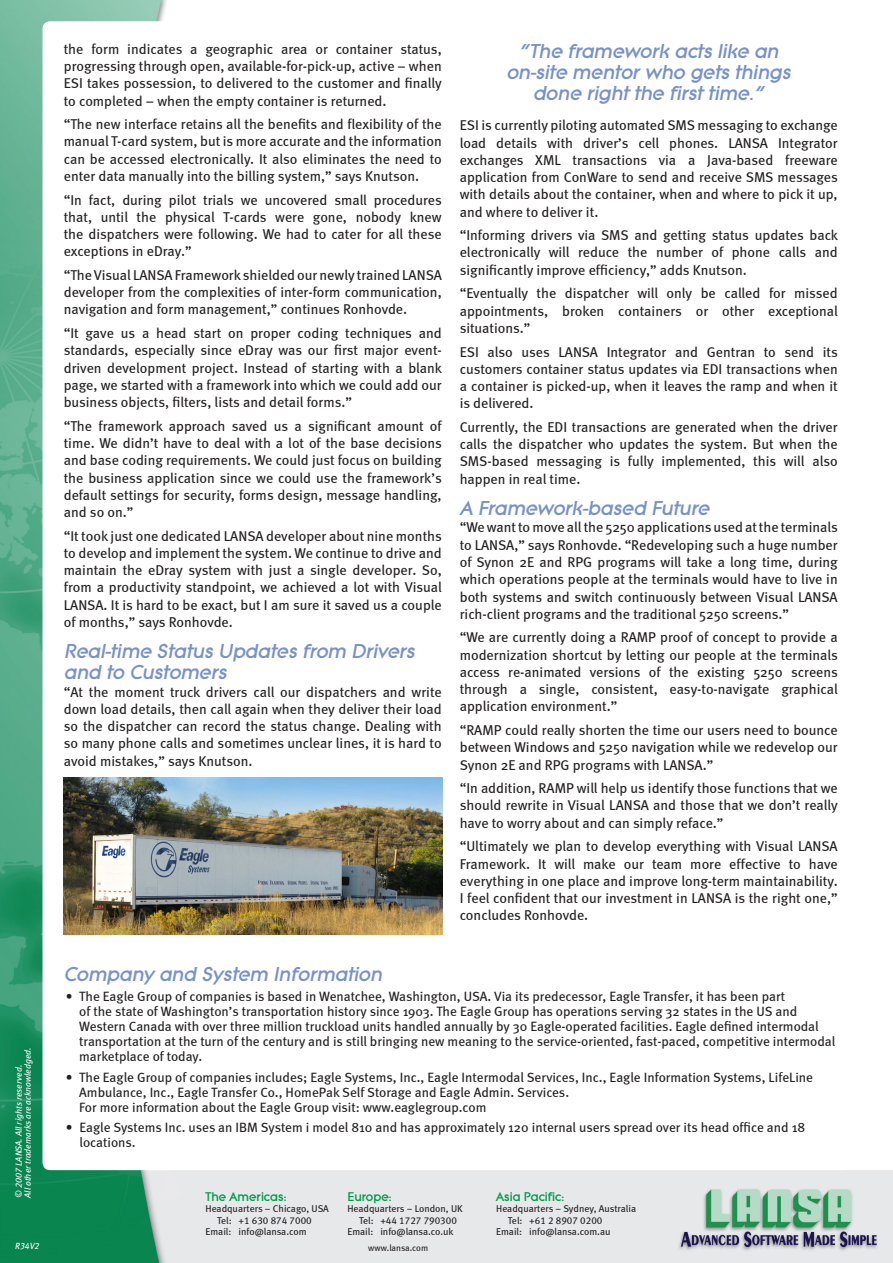
<style>
.page{position:relative;width:893px;height:1263px;background:#fff}
.page>*{position:absolute;margin:0;border:0;box-sizing:border-box;transform-origin:0 0}
.t1{font:italic 800 21px/21px "Litera EF";color:#7792c7}
.t2{font:14.25px/17.2px "Meta";color:#231f20;text-align:justify}
.t3{font:13.5px/15px "Meta";color:#231f20}
.t4{font:800 13.2px "Litera EF";color:#009a4d}
.t5{font:9.9px "Meta Book LF";color:#231f20}
.t6{font:italic 9px/9px "Meta Book LF";color:#fff}
.t7{font:9px "Meta Book LF";letter-spacing:-.005em;color:#231f20}
.t8{font:italic 9px "Meta Book LF";color:#fff;scale:.96 1}
</style>
<div class="page">
<img style="left:0;top:0;width:893px;height:1263px">
<div style="left:43px;top:21px;width:807px;height:1149px;background:#fff;border-radius:8px"></div>
<img style="left:64px;top:777px;width:378px;height:158px">
<p class="t6" style="left:14px;top:1197px;width:152px;rotate:-90deg">© 2007 LANSA. All rights reserved.<br>All other trademarks are acknowledged.</p>
<p class="t8" style="left:15px;top:1240px;width:29px">R34V2</p>
<p class="t2" style="left:64px;top:40px;width:380px">the form indicates a geographic area or container status, progressing through open, available-for-pick-up, active – when ESI takes possession, to delivered to the customer and finally to completed – when the empty container is returned.</p>
<p class="t2" style="left:64px;top:115px;width:379px">“The new interface retains all the benefits and flexibility of the manual T-card system, but is more accurate and the information can be accessed electronically. It also eliminates the need to enter data manually into the billing system,” says Knutson.</p>
<p class="t2" style="left:64px;top:191px;width:380px">“In fact, during pilot trials we uncovered small procedures that, until the physical T-cards were gone, nobody knew the dispatchers were following. We had to cater for all these exceptions in eDray.”</p>
<p class="t2" style="left:64px;top:266px;width:379px">“The Visual LANSA Framework shielded our newly trained LANSA developer from the complexities of inter-form communication, navigation and form management,” continues Ronhovde.</p>
<p class="t2" style="left:64px;top:324px;width:380px">“It gave us a head start on proper coding techniques and standards, especially since eDray was our first major event&shy;driven development project. Instead of starting with a blank page, we started with a framework into which we could add our business objects, filters, lists and detail forms.”</p>
<p class="t2" style="left:64px;top:417px;width:380px">“The framework approach saved us a significant amount of time. We didn’t have to deal with a lot of the base decisions and base coding requirements. We could just focus on building the business application since we could use the framework’s default settings for security, forms design, message handling, and so on.”</p>
<p class="t2" style="left:64px;top:527px;width:380px">“It took just one dedicated LANSA developer about nine months to develop and implement the system. We continue to drive and maintain the eDray system with just a single developer. So, from a productivity standpoint, we achieved a lot with Visual LANSA. It is hard to be exact, but I am sure it saved us a couple of months,” says Ronhovde.</p>
<h1 class="t1" style="left:64px;top:641px;width:357px">Real-time Status Updates from Drivers and to Customers</h1>
<p class="t2" style="left:64px;top:683px;width:379px">“At the moment truck drivers call our dispatchers and write down load details, then call again when they deliver their load so the dispatcher can record the status change. Dealing with so many phone calls and sometimes unclear lines, it is hard to avoid mistakes,” says Knutson.</p>
<h1 class="t1" style="left:506px;top:41px;width:290px;text-align:center">“The framework acts like an on-site mentorwho gets things done rightthe firsttime.”</h1>
<p class="t2" style="left:460px;top:117px;width:380px">ESI is currently piloting automated SMS messaging to exchange load details with driver’s cell phones. LANSA Integrator exchanges XML transactions via a Java-based freeware application from ConWare to send and receive SMS messages with details about the container, when and where to pick it up, and where to deliver it.</p>
<p class="t2" style="left:460px;top:226px;width:380px">“Informing drivers via SMS and getting status updates back electronically will reduce the number of phone calls and significantly improve efficiency,” adds Knutson.</p>
<p class="t2" style="left:460px;top:285px;width:380px">“Eventually the dispatcher will only be called for missed appointments, broken containers or other exceptional situations.”</p>
<p class="t2" style="left:460px;top:343px;width:380px">ESI also uses LANSA Integrator and Gentran to send its customers container status updates via EDI transactions when a container is picked-up, when it leaves the ramp and when it is delivered.</p>
<p class="t2" style="left:460px;top:418px;width:379px">Currently, the EDI transactions are generated when the driver calls the dispatcher who updates the system. But when the SMS-based messaging is fully implemented, this will also happen in real time.</p>
<h1 class="t1" style="left:460px;top:498px;width:255px">A Framework-based Future</h1>
<p class="t2" style="left:460px;top:519px;width:380px">“We want to move all the 5250 applications used at the terminals to LANSA,” says Ronhovde. “Redeveloping such a huge number of Synon 2E and RPG programs will take a long time, during which operations people at the terminals would have to live in both systems and switch continuously between Visual LANSA rich-client programs and the traditional 5250 screens.”</p>
<p class="t2" style="left:460px;top:629px;width:380px">“We are currently doing a RAMP proof of concept to provide a modernization shortcut by letting our people at the terminals access re-animated versions of the existing 5250 screens through a single, consistent, easy-to-navigate graphical application environment.”</p>
<p class="t2" style="left:460px;top:721px;width:379px">“RAMP could really shorten the time our users need to bounce between Windows and 5250 navigation while we redevelop our Synon 2E and RPG programs with LANSA.”</p>
<p class="t2" style="left:460px;top:779px;width:380px">“In addition, RAMP will help us identify those functions that we should rewrite in Visual LANSA and those that we don’t really have to worry about and can simply reface.”</p>
<p class="t2" style="left:460px;top:837px;width:379px">“Ultimately we plan to develop everything with Visual LANSA Framework. It will make our team more effective to have everything in one place and improve long-term maintainability.<br>I feel confident that our investment in LANSA is the right one,” concludes Ronhovde.</p>
<h1 class="t1" style="left:64px;top:964px;width:324px">Company and System Information</h1>
<p class="t3" style="left:79px;top:989px;width:758px;text-indent:-13px">• The Eagle Group of companies is based in Wenatchee, Washington, USA. Via its predecessor, Eagle Transfer, it has been part<br>of the state of Washington’s transportation history since 1903. The Eagle Group has operations serving 32 states in the US and Western Canada with over three million truckload units handled annually by 30 Eagle-operated facilities. Eagle defined intermodal transportation at the turn of the century and is still bringing new meaning to the service-oriented, fast-paced, competitive intermodal marketplace of today.</p>
<p class="t3" style="left:79px;top:1069px;width:735px;text-indent:-13px">• The Eagle Group of companies includes; Eagle Systems, Inc., Eagle Intermodal Services, Inc., Eagle Information Systems, LifeLine<br>Ambulance, Inc., Eagle Transfer Co., HomePak Self Storage and Eagle Admin. Services.<br>For more information about the Eagle Group visit: www.eaglegroup.com</p>
<p class="t3" style="left:80px;top:1120px;width:727px;text-indent:-14px">• Eagle Systems Inc. uses an IBM System i model 810 and has approximately 120 internal users spread over its head office and 18 locations.</p>
<p class="t4" style="left:206px;top:1189px;width:82px">The Americas:</p>
<p class="t5" style="left:206px;top:1203px;width:125px">Headquarters – Chicago, USA</p>
<p class="t5" style="left:217px;top:1214px;width:96px">Tel: +1 630 874 7000</p>
<p class="t5" style="left:206px;top:1226px;width:103px">Email: info@lansa.com</p>
<p class="t4" style="left:347px;top:1189px;width:46px">Europe:</p>
<p class="t5" style="left:347px;top:1203px;width:117px">Headquarters – London, UK</p>
<p class="t5" style="left:359px;top:1214px;width:99px">Tel: +44 1727 790300</p>
<p class="t5" style="left:347px;top:1226px;width:108px">Email: info@lansa.co.uk</p>
<p class="t7" style="left:368px;top:1242px;width:61px">www.lansa.com</p>
<p class="t4" style="left:496px;top:1189px;width:70px">Asia Pacific:</p>
<p class="t5" style="left:496px;top:1203px;width:142px">Headquarters – Sydney, Australia</p>
<p class="t5" style="left:508px;top:1214px;width:96px">Tel: +61 2 8907 0200</p>
<p class="t5" style="left:496px;top:1226px;width:116px">Email: info@lansa.com.au</p>
</div>
